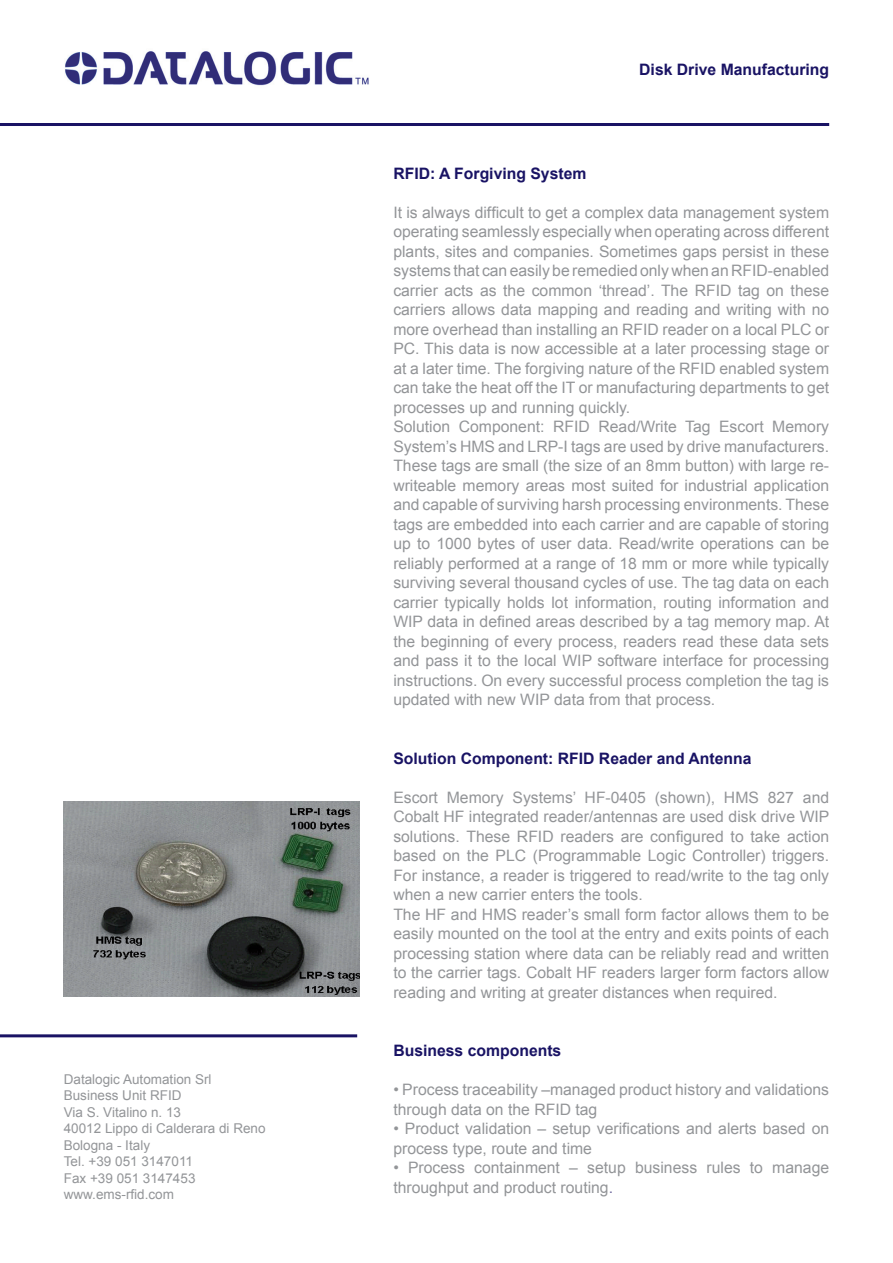
<style>
.page{position:relative;width:893px;height:1263px;background:#fff}
.page>*{position:absolute;margin:0;border:0;box-sizing:border-box;transform-origin:0 0}
.t1{font:15.75px/19.5px "Arial";color:#939598}
.t2{font:700 15.75px "Arial";color:#191364}
.t3{font:13.5px/16.5px "Arial";color:#939598}
.s1{color:#716b9f}
</style>
<div class="page">
<img style="left:65px;top:51px;width:304px;height:35px">
<hr style="left:0;top:123px;width:829px;height:3px;background:#191364">
<hr style="left:0;top:1034px;width:357px;height:3px;background:#191364">
<img style="left:64px;top:801px;width:295px;height:195px">
<p class="t3" style="left:64px;top:1071px;width:203px">Datalogic Automation Srl<br>Business Unit RFID<br>Via S. Vitalino n. 13<br>40012 Lippo di Calderara di Reno<br>Bologna - Italy<br>Tel. +39 051 3147011<br>Fax +39 051 3147453 www.ems-rfid.com</p>
<p class="t2" style="left:639px;top:61px;width:191px">Disk Drive Manufacturing</p>
<p class="t2" style="left:393px;top:164px;width:195px">RFID: A Forgiving System</p>
<p class="t1" style="left:393px;top:202px;width:437px">It is always difficult to get a complex data management system operating seamlessly especially when operating across different plants, sites and companies. Sometimes gaps persist in these systems that can easily be remedied only when an RFID-enabled carrier acts as the common ‘thread’. The RFID tag on these carriers allows data mapping and reading and writing with no more overhead than installing an RFID reader on a local PLC or PC. This data is now accessible at a later processing stage or at a later time. The forgiving nature of the RFID enabled system can take the heat off the IT or manufacturing departments to get processes up and running quickly.<br>Solution Component: RFID Read/Write Tag Escort Memory System’s HMS and LRP-I tags are used by drive manufacturers.<br>These tags are small (the size of an 8mm button) with large re&shy;writeable memory areas most suited for industrial application and capable of surviving harsh processing environments. These tags are embedded into each carrier and are capable of storing up to 1000 bytes of user data. Read/write operations can be reliably performed at a range of 18 mm or more while typically surviving several thousand cycles of use. The tag data on each carrier typically holds lot information, routing information and WIP data in defined areas described by a tag memory map. At the beginning of every process, readers read these data sets and pass it to the local WIP software interface for processing instructions. On every successful process completion the tag is updated with new WIP data from that process.</p>
<p class="t2" style="left:393px;top:749px;width:360px">Solution Component: RFID Reader and Antenna</p>
<p class="t1" style="left:393px;top:787px;width:438px">Escort Memory Systems’ HF-0405 (shown), HMS 827 and Cobalt HF integrated reader/antennas are used disk drive WIP solutions. These RFID readers are configured to take action based on the PLC (Programmable Logic Controller) triggers.<br>For instance, a reader is triggered to read/write to the tag only when a new carrier enters the tools.<br>The HF and HMS reader’s small form factor allows them to be easily mounted on the tool at the entry and exits points of each processing station where data can be reliably read and written to the carrier tags. Cobalt HF readers larger form factors allow reading and writing at greater distances when required.</p>
<p class="t2" style="left:393px;top:1042px;width:170px">Business components</p>
<p class="t1" style="left:393px;top:1080px;width:437px">• Process traceability –managed product history and validations through data on the RFID tag</p>
<p class="t1" style="left:393px;top:1119px;width:437px">• Product validation – setup verifications and alerts based on process type, route and time</p>
<p class="t1" style="left:393px;top:1158px;width:437px">• Process containment – setup business rules to manage throughput and product routing<span class="s1">.</span></p>
</div>
